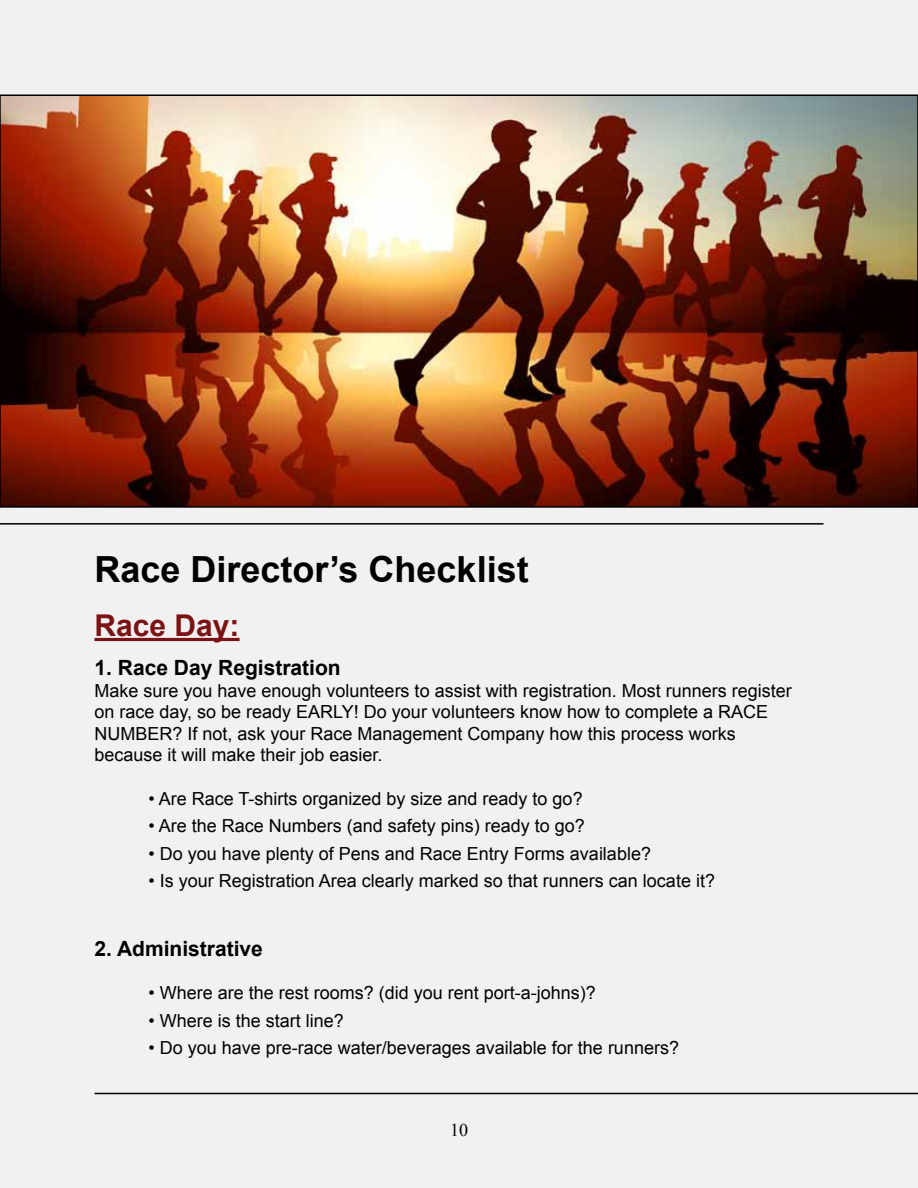
<style>
.page{position:relative;width:918px;height:1188px;background:#f1f1f2}
.page>*{position:absolute;margin:0;border:0;box-sizing:border-box;transform-origin:0 0}
.t1{font:700 36px "Arial";color:#000}
.t2{font:700 30px "Arial";color:#7b1315}
.t3{font:700 21px "Arial";color:#000}
.t4{font:18px/21.6px "Arial";color:#000}
.t5{font:18px "Times New Roman";color:#000}
</style>
<div class="page">
<hr style="left:94px;top:638px;width:146px;height:3px;background:#7b1315">
<img style="left:3px;top:97px;width:912px;height:408px">
<div style="left:0;top:94px;width:918px;height:414px;border:2px solid #000"></div>
<hr style="left:0;top:523px;width:824px;height:2px;background:#000">
<hr style="left:94px;top:1093px;width:824px;height:1px;background:#000">
<h1 class="t1" style="left:94px;top:546px;width:436px">Race Director’s Checklist</h1>
<h2 class="t2" style="left:94px;top:606px;width:147px">Race Day:</h2>
<p class="t3" style="left:94px;top:654px;width:248px">1. Race Day Registration</p>
<p class="t4" style="left:94px;top:680px;width:699px">Make sure you have enough volunteers to assist with registration. Most runners register on race day, so be ready EARLY! Do your volunteers know how to complete a RACE NUMBER? If not, ask your Race Management Company how this process works because it will make their job easier.</p>
<p class="t4" style="left:148px;top:788px;width:436px">• Are Race T-shirts organized by size and ready to go?</p>
<p class="t4" style="left:148px;top:815px;width:438px">• Are the Race Numbers (and safety pins) ready to go?</p>
<p class="t4" style="left:148px;top:843px;width:504px">• Do you have plenty of Pens and Race Entry Forms available?</p>
<p class="t4" style="left:148px;top:870px;width:568px">• Is your Registration Area clearly marked so that runners can locate it?</p>
<p class="t3" style="left:94px;top:934px;width:170px">2. Administrative</p>
<p class="t4" style="left:148px;top:982px;width:449px">• Where are the rest rooms? (did you rent port-a-johns)?</p>
<p class="t4" style="left:148px;top:1010px;width:197px">• Where is the start line?</p>
<p class="t4" style="left:148px;top:1037px;width:532px">• Do you have pre-race water/beverages available for the runners?</p>
<p class="t5" style="left:450px;top:1118px;width:19px">10</p>
</div>
